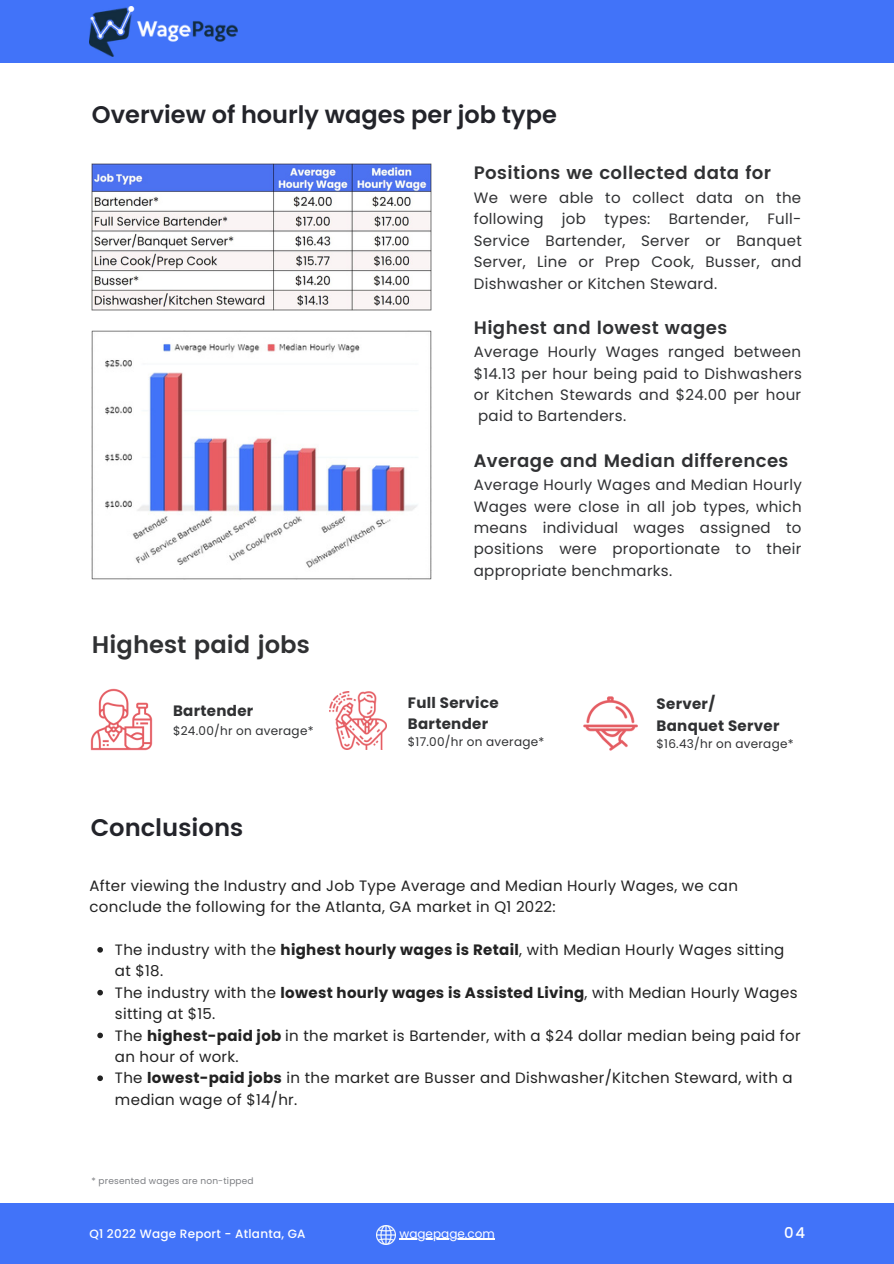
<style>
.page{position:relative;width:894px;height:1264px;background:#fff}
.page>*{position:absolute;margin:0;border:0;box-sizing:border-box;transform-origin:0 0}
.t1{font:600 24px "Poppins";color:#23242a}
.t2{font:600 24px "Poppins";color:#303133}
.t3{font:600 18px "Poppins";letter-spacing:.02em;color:#303133}
.t4{font:15px/21.5px "Poppins";letter-spacing:.02em;color:#222}
.t5{font:15px/21.5px "Poppins";letter-spacing:.02em;color:#303133;text-align:justify}
.t6{font:700 15px/21.5px "Poppins";letter-spacing:.02em;color:#303133}
.t7{font:500 14.85px "Poppins";color:#fff}
.t8{font:12px "Poppins";letter-spacing:.02em;color:#303133}
.t9{font:500 12px "Poppins";letter-spacing:.02em;color:#fff}
.t10{font:12px "Poppins";color:#fff}
.t11{font:9px "Poppins";letter-spacing:.02em;color:#7c7e82}
.s1{font-weight:700}
</style>
<div class="page">
<div style="left:0;top:1203px;width:893px;height:60px;background:#4173f9"></div>
<div style="left:0;top:0;width:893px;height:63px;background:#4173f9"></div>
<img style="left:89px;top:6px;width:148px;height:50px">
<img style="left:90px;top:688px;width:62px;height:62px">
<img style="left:376px;top:1225px;width:19px;height:19px">
<img style="left:92px;top:331px;width:339px;height:249px">
<img style="left:330px;top:691px;width:56px;height:58px">
<img style="left:583px;top:696px;width:54px;height:54px">
<img style="left:92px;top:163px;width:339px;height:147px">
<svg style="left:97px;top:947px;width:6px;height:5px"></svg>
<svg style="left:97px;top:989px;width:6px;height:6px"></svg>
<svg style="left:97px;top:1032px;width:6px;height:6px"></svg>
<svg style="left:97px;top:1075px;width:6px;height:6px"></svg>
<hr style="left:399px;top:1238px;width:95px;height:1px;background:#fff">
<p class="t1" style="left:92px;top:97px;width:466px">Overview of hourly wages per job type</p>
<p class="t3" style="left:473px;top:162px;width:298px">Positions we collected data for</p>
<p class="t5" style="left:473px;top:187px;width:329px">We were able to collect data on the following job types: Bartender, Full-Service Bartender, Server or Banquet Server, Line or Prep Cook, Busser, and Dishwasher or Kitchen Steward.</p>
<p class="t3" style="left:473px;top:317px;width:255px">Highest and lowest wages</p>
<p class="t5" style="left:473px;top:341px;width:329px">Average Hourly Wages ranged between $14.13 per hour being paid to Dishwashers or Kitchen Stewards and $24.00 per hour paid to Bartenders.</p>
<p class="t3" style="left:473px;top:450px;width:316px">Average and Median differences</p>
<p class="t5" style="left:473px;top:474px;width:329px">Average Hourly Wages and Median Hourly Wages were close in all job types, which means individual wages assigned to positions were proportionate to their appropriate benchmarks.</p>
<p class="t2" style="left:92px;top:631px;width:219px">Highest paid jobs</p>
<p class="t6" style="left:173px;top:700px;width:82px">Bartender</p>
<p class="t8" style="left:173px;top:722px;width:142px">$24.00/hr on average*</p>
<p class="t1" style="left:91px;top:814px;width:154px">Conclusions</p>
<p class="t6" style="left:408px;top:692px;width:92px">Full Service<br>Bartender</p>
<p class="t8" style="left:408px;top:733px;width:138px">$17.00/hr on average*</p>
<p class="t6" style="left:656px;top:693px;width:60px">Server/</p>
<p class="t6" style="left:656px;top:714px;width:124px">Banquet Server</p>
<p class="t8" style="left:656px;top:735px;width:138px">$16.43/hr on average*</p>
<p class="t4" style="left:89px;top:874px;width:650px">After viewing the Industry and Job Type Average and Median Hourly Wages, we can conclude the following for the Atlanta, GA market in Q1 2022:</p>
<p class="t4" style="left:115px;top:938px;width:670px">The industry with the <span class="s1">highest hourly wages is Retail</span>, with Median Hourly Wages sitting at $18.</p>
<p class="t4" style="left:115px;top:981px;width:684px">The industry with the <span class="s1">lowest hourly wages is Assisted Living</span>, with Median Hourly Wages sitting at $15.</p>
<p class="t4" style="left:115px;top:1024px;width:687px">The <span class="s1">highest-paid job</span> in the market is Bartender, with a $24 dollar median being paid for an hour of work.</p>
<p class="t4" style="left:115px;top:1067px;width:679px">The <span class="s1">lowest-paid jobs</span> in the market are Busser and Dishwasher/Kitchen Steward, with a median wage of $14/hr.</p>
<p class="t11" style="left:91px;top:1174px;width:164px">* presented wages are non-tipped</p>
<p class="t9" style="left:89px;top:1225px;width:218px">Q1 2022 Wage Report - Atlanta, GA</p>
<p class="t10" style="left:399px;top:1225px;width:97px">wagepage.com</p>
<p class="t7" style="left:784px;top:1222px;width:22px">04</p>
</div>
